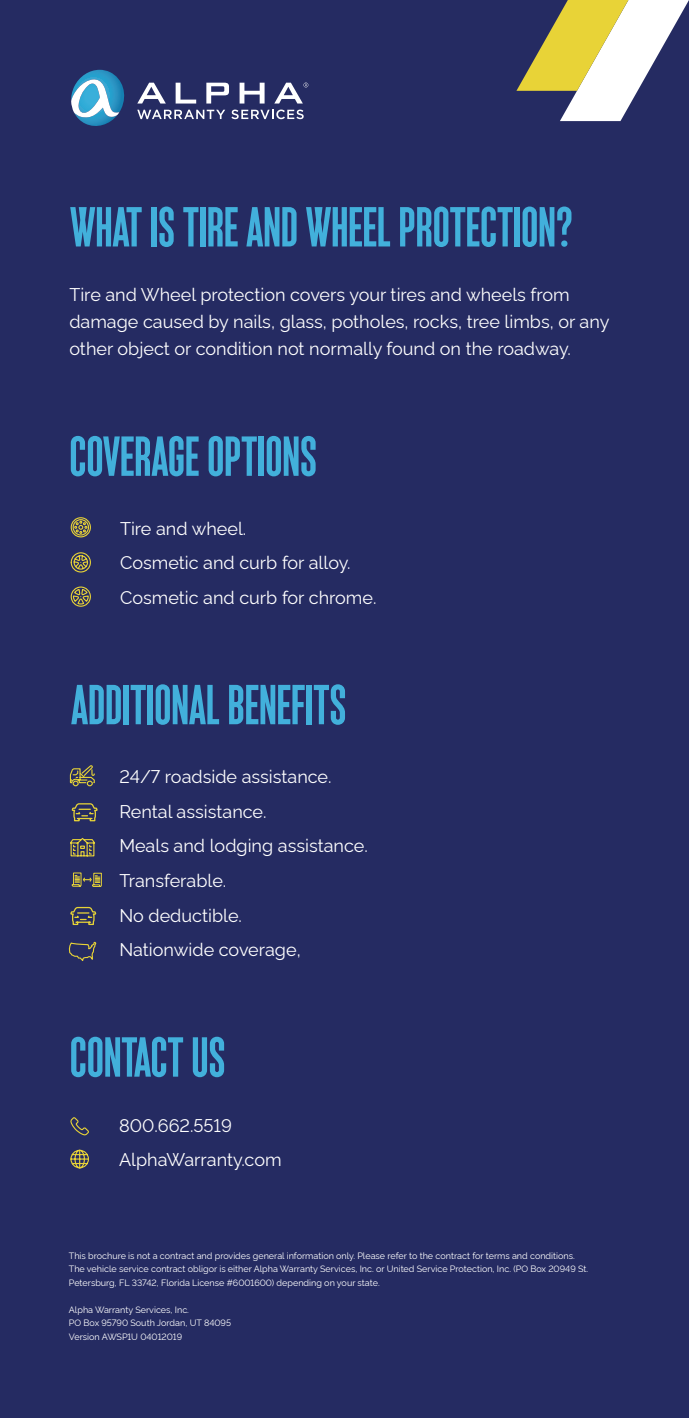
<style>
.page{position:relative;width:689px;height:1418px;background:#fff}
.page>*{position:absolute;margin:0;border:0;box-sizing:border-box;transform-origin:0 0}
.t1{font:100 56.25px "Monopol";color:#42b0db}
.t2{font:18px/27px "Rawline";color:#fff}
.t3{font:9px/13.5px "Rawline";color:#fff}
</style>
<div class="page">
<div style="left:0;top:0;width:688px;height:1418px;background:#252b62"></div>
<svg style="left:516px;top:0;width:172px;height:121px"></svg>
<svg style="left:69px;top:941px;width:28px;height:20px"></svg>
<svg style="left:71px;top:70px;width:54px;height:56px"></svg>
<svg style="left:137px;top:83px;width:29px;height:21px"></svg>
<svg style="left:176px;top:83px;width:20px;height:21px"></svg>
<svg style="left:206px;top:83px;width:23px;height:21px"></svg>
<svg style="left:239px;top:83px;width:25px;height:21px"></svg>
<svg style="left:137px;top:110px;width:88px;height:9px"></svg>
<svg style="left:231px;top:110px;width:72px;height:9px"></svg>
<svg style="left:274px;top:83px;width:34px;height:21px"></svg>
<svg style="left:70px;top:1149px;width:19px;height:19px"></svg>
<svg style="left:70px;top:1117px;width:19px;height:19px"></svg>
<svg style="left:71px;top:803px;width:27px;height:19px"></svg>
<svg style="left:69px;top:765px;width:26px;height:21px"></svg>
<svg style="left:70px;top:838px;width:25px;height:19px"></svg>
<svg style="left:70px;top:906px;width:27px;height:19px"></svg>
<svg style="left:71px;top:872px;width:31px;height:15px"></svg>
<svg style="left:70px;top:552px;width:21px;height:21px"></svg>
<svg style="left:70px;top:517px;width:21px;height:21px"></svg>
<svg style="left:70px;top:586px;width:21px;height:21px"></svg>
<p class="t1" style="left:70px;top:197px;width:504px">WHAT IS TIRE AND WHEEL PROTECTION?</p>
<p class="t2" style="left:69px;top:280px;width:541px">Tire and Wheel protection covers your tires and wheels from damage caused by nails, glass, potholes, rocks, tree limbs, or any other object or condition not normally found on the roadway.</p>
<p class="t1" style="left:69px;top:426px;width:249px">COVERAGE OPTIONS</p>
<p class="t2" style="left:120px;top:513px;width:128px">Tire and wheel.</p>
<p class="t2" style="left:120px;top:547px;width:232px">Cosmetic and curb for alloy.</p>
<p class="t2" style="left:120px;top:582px;width:258px">Cosmetic and curb for chrome.</p>
<p class="t1" style="left:71px;top:674px;width:277px">ADDITIONAL BENEFITS</p>
<p class="t2" style="left:119px;top:761px;width:214px">24/7 roadside assistance.</p>
<p class="t2" style="left:119px;top:796px;width:149px">Rental assistance.</p>
<p class="t2" style="left:119px;top:830px;width:250px">Meals and lodging assistance.</p>
<p class="t2" style="left:119px;top:865px;width:108px">Transferable.</p>
<p class="t2" style="left:119px;top:900px;width:124px">No deductible.</p>
<p class="t2" style="left:119px;top:934px;width:183px">Nationwide coverage,</p>
<p class="t1" style="left:70px;top:1026px;width:157px">CONTACT US</p>
<p class="t2" style="left:119px;top:1109px;width:114px">800.662.5519</p>
<p class="t2" style="left:119px;top:1144px;width:164px">AlphaWarranty.com</p>
<p class="t3" style="left:69px;top:1247px;width:520px">This brochure is not a contract and provides general information only. Please refer to the contract for terms and conditions.<br>The vehicle service contract obligor is either Alpha Warranty Services, Inc. or United Service Protection, Inc. (PO Box 20949 St.<br>Petersburg, FL 33742, Florida License #6001600) depending on your state.</p>
<p class="t3" style="left:69px;top:1301px;width:122px">Alpha Warranty Services, Inc.</p>
<p class="t3" style="left:69px;top:1315px;width:164px">PO Box 95790 South Jordan, UT 84095</p>
<p class="t3" style="left:69px;top:1328px;width:115px">Version AWSP1U 04012019</p>
</div>
